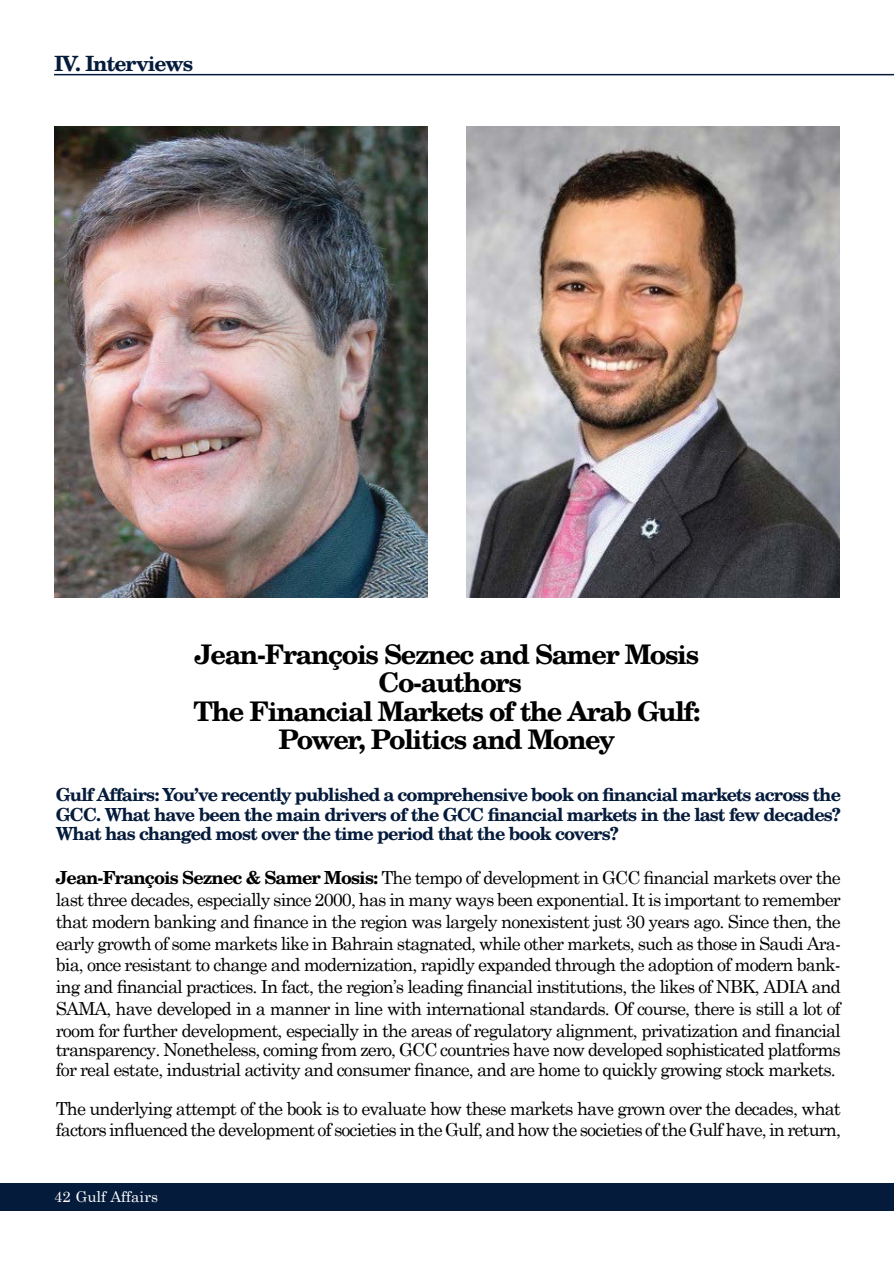
<style>
.page{position:relative;width:894px;height:1263px;background:#fff}
.page>*{position:absolute;margin:0;border:0;box-sizing:border-box;transform-origin:0 0}
.t1{font:700 27px/28.5px "Te X Gyre Schola";letter-spacing:-.05em;color:#000;text-align:center}
.t2{font:700 21px "Te X Gyre Schola";letter-spacing:-.05em;color:#051b3c}
.t3{font:18px/21.8px "Century Schoolbook";letter-spacing:-.05em;color:#000}
.t4{font:700 18px/19.5px "Te X Gyre Schola";letter-spacing:-.05em;color:#051b3c;text-align:justify}
.t5{font:15px "Century Schoolbook";color:#fff}
.s1{font-family:"Te X Gyre Schola";font-weight:700}
</style>
<div class="page">
<div style="left:0;top:1183px;width:893px;height:27px;background:#051b3c"></div>
<hr style="left:54px;top:74px;width:839px;height:1px;background:#051b3c">
<img style="left:54px;top:127px;width:373px;height:471px">
<img style="left:466px;top:127px;width:373px;height:471px">
<p class="t2" style="left:54px;top:46px;width:141px">IV. Interviews</p>
<h1 class="t1" style="left:193px;top:638px;width:508px">Jean-François Seznec and Samer Mosis<br>Co-authors<br>The Financial Markets of the Arab Gulf:<br>Power, Politics and Money</h1>
<p class="t4" style="left:56px;top:784px;width:786px">Gulf Affairs: You’ve recently published a comprehensive book on financial markets across the GCC. What have been the main drivers of the GCC financial markets in the last few decades?<br>What has changed most over the time period that the book covers?</p>
<p class="t3" style="left:56px;top:866px;width:786px;text-align:justify"><span class="s1">Jean-François Seznec &amp; Samer Mosis:</span> The tempo of development in GCC financial markets over the last three decades, especially since 2000, has in many ways been exponential. It is important to remember that modern banking and finance in the region was largely nonexistent just 30 years ago. Since then, the early growth of some markets like in Bahrain stagnated, while other markets, such as those in Saudi Ara&shy;bia, once resistant to change and modernization, rapidly expanded through the adoption of modern bank&shy;ing and financial practices. In fact, the region’s leading financial institutions, the likes of NBK, ADIA and SAMA, have developed in a manner in line with international standards. Of course, there is still a lot of room for further development, especially in the areas of regulatory alignment, privatization and financial</p>
<p class="t3" style="left:56px;top:1039px;width:786px;line-height:19.5px">transparency. Nonetheless, coming from zero, GCC countries have now developed sophisticated platforms for real estate, industrial activity and consumer finance, and are home to quickly growing stock markets.</p>
<p class="t3" style="left:56px;top:1096px;width:786px">The underlying attempt of the book is to evaluate how these markets have grown over the decades, what factors influenced the development of societies in the Gulf, and how the societies of the Gulf have, in return,</p>
<p class="t5" style="left:54px;top:1187px;width:105px">42 Gulf Affairs</p>
</div>
